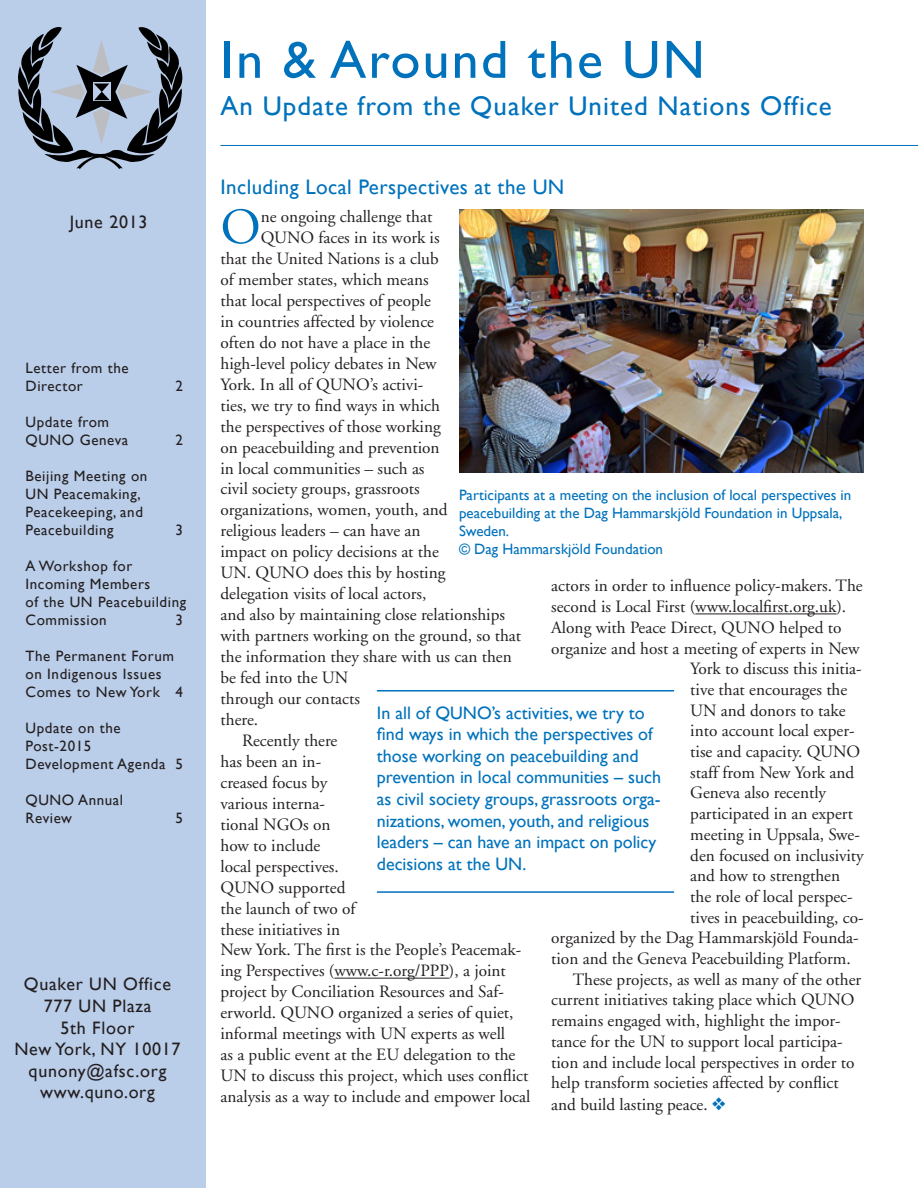
<style>
.page{position:relative;width:918px;height:1188px;background:#fff}
.page>*{position:absolute;margin:0;border:0;box-sizing:border-box;transform-origin:0 0}
.t1{font:54px "Gill Sans";letter-spacing:.04em;color:#0072bc}
.Drop_cap_para{font:50.55px "Adobe Garamond";color:#0072bc}
.t2{font:27px "Gill Sans";letter-spacing:.04em;color:#0072bc}
.Head{font:21px "Gill Sans";letter-spacing:.02em;color:#0072bc}
.Para_normal{font:18px/21.6px "Gill Sans";color:#0072bc}
.t3{font:18px/21.6px "Gill Sans";letter-spacing:.04em;color:#231f20;text-align:center}
.Para_normal-2{font:17.25px/21px "Adobe Garamond";color:#231f20}
.Drop_cap_para-2{font:17.25px "Adobe Garamond";color:#231f20}
.t4{font:15px/18px "Gill Sans";letter-spacing:.04em;color:#231f20}
.Photo_caption{font:15px/18px "Gill Sans";color:#0072bc}
.s1{color:#0072bc}
</style>
<div class="page">
<hr style="left:334px;top:978px;width:115px;height:1px;background:#231f20">
<hr style="left:695px;top:613px;width:141px;height:1px;background:#231f20">
<div style="left:0;top:0;width:205px;height:1188px;background:#bacde9"></div>
<svg style="left:18px;top:27px;width:164px;height:142px"></svg>
<hr style="left:220px;top:145px;width:698px;height:1px;background:#0072bc">
<img style="left:459px;top:210px;width:405px;height:262px">
<hr style="left:377px;top:690px;width:297px;height:2px;background:#0072bc">
<hr style="left:377px;top:891px;width:297px;height:2px;background:#0072bc">
<p class="t3" style="left:70px;top:211px;width:79px">June 2013</p>
<p class="t4" style="left:25px;top:358px;width:105px">Letter from the<br>Director</p>
<p class="t4" style="left:25px;top:412px;width:104px">Update from<br>QUNO Geneva</p>
<p class="t4" style="left:175px;top:376px;width:9px">2</p>
<p class="t4" style="left:175px;top:430px;width:9px">2</p>
<p class="t4" style="left:25px;top:466px;width:123px">Beijing Meeting on<br>UN Peacemaking,<br>Peacekeeping, and<br>Peacebuilding</p>
<p class="t4" style="left:175px;top:520px;width:9px">3</p>
<p class="t4" style="left:25px;top:556px;width:162px">A Workshop for<br>Incoming Members<br>of the UN Peacebuilding<br>Commission</p>
<p class="t4" style="left:175px;top:610px;width:9px">3</p>
<p class="t4" style="left:25px;top:646px;width:159px">The Permanent Forum on Indigenous Issues<br>Comes to New York 4</p>
<p class="t4" style="left:25px;top:718px;width:159px">Update on the<br>Post-2015<br>Development Agenda 5</p>
<p class="t4" style="left:25px;top:790px;width:99px">QUNO Annual<br>Review</p>
<p class="t4" style="left:175px;top:808px;width:9px">5</p>
<p class="t3" style="left:24px;top:973px;width:149px">Quaker UN Office</p>
<p class="t3" style="left:44px;top:995px;width:109px">777 UN Plaza<br>5th Floor</p>
<p class="t3" style="left:15px;top:1038px;width:168px">New York, NY 10017</p>
<p class="t3" style="left:29px;top:1060px;width:139px">qunony@afsc.org</p>
<p class="t3" style="left:40px;top:1081px;width:116px">www.quno.org</p>
<p class="t1" style="left:220px;top:28px;width:486px">In &amp; Around the UN</p>
<p class="t2" style="left:220px;top:90px;width:613px">An Update from the Quaker United Nations Office</p>
<p class="Head" style="left:220px;top:174px;width:345px">Including Local Perspectives at the UN</p>
<p class="Drop_cap_para" style="left:220px;top:200px;width:42px">O</p>
<p class="Drop_cap_para-2" style="left:261px;top:208px;width:173px">ne ongoing challenge that</p>
<p class="Drop_cap_para-2" style="left:261px;top:228px;width:180px">QUNO faces in its work is</p>
<p class="Drop_cap_para-2" style="left:220px;top:249px;width:220px">that the United Nations is a club</p>
<p class="Drop_cap_para-2" style="left:220px;top:270px;width:210px">of member states, which means</p>
<p class="Drop_cap_para-2" style="left:220px;top:291px;width:212px">that local perspectives of people</p>
<p class="Drop_cap_para-2" style="left:220px;top:312px;width:215px">in countries affected by violence</p>
<p class="Drop_cap_para-2" style="left:220px;top:333px;width:211px">often do not have a place in the</p>
<p class="Drop_cap_para-2" style="left:220px;top:354px;width:218px">high-level policy debates in New</p>
<p class="Drop_cap_para-2" style="left:220px;top:375px;width:204px">York. In all of QUNO’s activi-</p>
<p class="Drop_cap_para-2" style="left:220px;top:396px;width:221px">ties, we try to find ways in which</p>
<p class="Drop_cap_para-2" style="left:220px;top:417px;width:222px">the perspectives of those working</p>
<p class="Drop_cap_para-2" style="left:220px;top:438px;width:221px">on peacebuilding and prevention</p>
<p class="Drop_cap_para-2" style="left:220px;top:459px;width:206px">in local communities – such as</p>
<p class="Drop_cap_para-2" style="left:220px;top:480px;width:201px">civil society groups, grassroots</p>
<p class="Drop_cap_para-2" style="left:220px;top:501px;width:229px">organizations, women, youth, and</p>
<p class="Drop_cap_para-2" style="left:220px;top:522px;width:202px">religious leaders – can have an</p>
<p class="Drop_cap_para-2" style="left:220px;top:543px;width:220px">impact on policy decisions at the</p>
<p class="Drop_cap_para-2" style="left:220px;top:564px;width:226px">UN. QUNO does this by hosting</p>
<p class="Drop_cap_para-2" style="left:220px;top:585px;width:207px">delegation visits of local actors,</p>
<p class="Drop_cap_para-2" style="left:220px;top:606px;width:286px">and also by maintaining close relationships</p>
<p class="Drop_cap_para-2" style="left:220px;top:626px;width:302px">with partners working on the ground, so that</p>
<p class="Drop_cap_para-2" style="left:220px;top:647px;width:293px">the information they share with us can then</p>
<p class="Drop_cap_para-2" style="left:220px;top:668px;width:129px">be fed into the UN</p>
<p class="Drop_cap_para-2" style="left:220px;top:689px;width:141px">through our contacts</p>
<p class="Drop_cap_para-2" style="left:220px;top:710px;width:39px">there.</p>
<p class="Para_normal-2" style="left:220px;top:730px;width:311px;text-indent:22px">Recently there<br>has been an in-<br>creased focus by<br>various interna-<br>tional NGOs on<br>how to include<br>local perspectives.<br>QUNO supported<br>the launch of two of<br>these initiatives in<br>New York. The first is the People’s Peacemak&shy;ing Perspectives (www.c-r.org/PPP), a joint project by Conciliation Resources and Saf&shy;erworld. QUNO organized a series of quiet, informal meetings with UN experts as well<br>as a public event at the EU delegation to the<br>UN to discuss this project, which uses conflict analysis as a way to include and empower local</p>
<p class="Photo_caption" style="left:459px;top:486px;width:394px">Participants at a meeting on the inclusion of local perspectives in peacebuilding at the Dag Hammarskjöld Foundation in Uppsala, Sweden.<br>© Dag Hammarskjöld Foundation</p>
<p class="Para_normal-2" style="left:551px;top:576px;width:313px">actors in order to influence policy-makers. The</p>
<p class="Para_normal-2" style="left:551px;top:597px;width:297px">second is Local First (www.localfirst.org.uk).</p>
<p class="Para_normal-2" style="left:551px;top:617px;width:292px">Along with Peace Direct, QUNO helped to</p>
<p class="Para_normal-2" style="left:551px;top:638px;width:310px">organize and host a meeting of experts in New</p>
<p class="Para_normal-2" style="left:690px;top:659px;width:173px">York to discuss this initia-</p>
<p class="Para_normal-2" style="left:690px;top:679px;width:159px">tive that encourages the</p>
<p class="Para_normal-2" style="left:690px;top:700px;width:157px">UN and donors to take</p>
<p class="Para_normal-2" style="left:690px;top:721px;width:166px">into account local exper-</p>
<p class="Para_normal-2" style="left:690px;top:742px;width:172px">tise and capacity. QUNO</p>
<p class="Para_normal-2" style="left:690px;top:762px;width:166px">staff from New York and</p>
<p class="Para_normal-2" style="left:690px;top:783px;width:137px">Geneva also recently</p>
<p class="Para_normal-2" style="left:690px;top:804px;width:164px">participated in an expert</p>
<p class="Para_normal-2" style="left:690px;top:824px;width:171px">meeting in Uppsala, Swe-</p>
<p class="Para_normal-2" style="left:690px;top:845px;width:175px">den focused on inclusivity</p>
<p class="Para_normal-2" style="left:690px;top:866px;width:151px">and how to strengthen</p>
<p class="Para_normal-2" style="left:690px;top:886px;width:164px">the role of local perspec-</p>
<p class="Para_normal-2" style="left:690px;top:907px;width:175px">tives in peacebuilding, co-</p>
<p class="Para_normal-2" style="left:551px;top:928px;width:309px">organized by the Dag Hammarskjöld Founda-</p>
<p class="Para_normal-2" style="left:551px;top:949px;width:301px">tion and the Geneva Peacebuilding Platform.</p>
<p class="Para_normal-2" style="left:551px;top:969px;width:312px;text-indent:22px">These projects, as well as many of the other current initiatives taking place which QUNO remains engaged with, highlight the impor&shy;tance for the UN to support local participa&shy;tion and include local perspectives in order to help transform societies affected by conflict and build lasting peace. <span class="s1">❖</span></p>
<p class="Para_normal" style="left:377px;top:701px;width:286px">In all of QUNO’s activities, we try to find ways in which the perspectives of those working on peacebuilding and prevention in local communities – such as civil society groups, grassroots orga&shy;nizations, women, youth, and religious leaders – can have an impact on policy decisions at the UN.</p>
</div>
